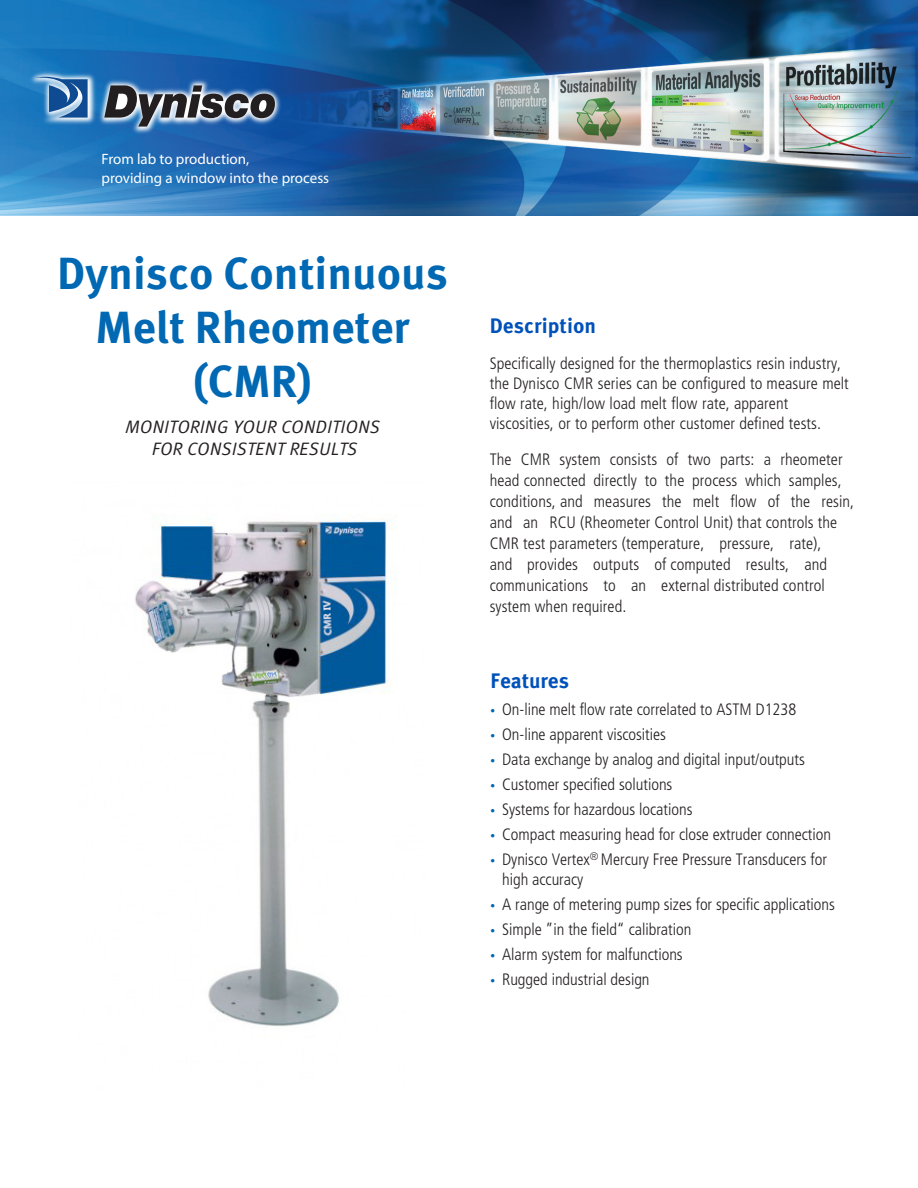
<style>
.page{position:relative;width:918px;height:1188px;background:#fff}
.page>*{position:absolute;margin:0;border:0;box-sizing:border-box;transform-origin:0 0}
.t1{font:700 45px/54px "Meta OT";color:#0168b3;text-align:center}
.A4_Bullets_LAST_LINE{font:700 21px "Meta OT";letter-spacing:.005em;color:#0051ba}
.t2{font:18px/21.6px "Meta Normal LF Italic Caps";color:#231f20;text-align:center}
.A4_Bullets_LAST_LINE-2{font:300 condensed 16.5px/21px "Frutiger LT Std";letter-spacing:.005em;color:#231f20}
.t3{font:15px "Myriad Pro";color:#fff}
.s1{font-family:"Myriad Pro";font-weight:400;font-stretch:normal;color:#0168b3}
</style>
<div class="page">
<img style="left:0;top:0;width:918px;height:216px">
<img style="left:28px;top:70px;width:253px;height:65px">
<svg style="left:104px;top:85px;width:171px;height:42px;background:#5b6f88"></svg>
<svg style="left:35px;top:77px;width:53px;height:41px;background:#4c82b8"></svg>
<img style="left:135px;top:514px;width:262px;height:512px">
<p class="t3" style="left:102px;top:150px;width:149px">From lab to production,</p>
<p class="t3" style="left:102px;top:169px;width:229px">providing a window into the process</p>
<p class="t1" style="left:57px;top:247px;width:392px">Dynisco Continuous<br>Melt Rheometer (CMR)</p>
<p class="t2" style="left:125px;top:416px;width:257px">MONITORING YOUR CONDITIONS<br>FOR CONSISTENT RESULTS</p>
<p class="A4_Bullets_LAST_LINE" style="left:490px;top:312px;width:108px">Description</p>
<p class="A4_Bullets_LAST_LINE-2" style="left:490px;top:354px;width:361px;line-height:19.8px">Specifically designed for the thermoplastics resin industry, the Dynisco CMR series can be configured to measure melt flow rate, high/low load melt flow rate, apparent viscosities, or to perform other customer defined tests.</p>
<p class="A4_Bullets_LAST_LINE-2" style="left:490px;top:449px;width:366px">The CMR system consists of two parts: a rheometer head connected directly to the process which samples, conditions, and measures the melt flow of the resin, and an RCU (Rheometer Control Unit) that controls the CMR test parameters (temperature, pressure, rate),<br>and provides outputs of computed results, and communications to an external distributed control system when required.</p>
<p class="A4_Bullets_LAST_LINE" style="left:491px;top:667px;width:80px">Features</p>
<p class="A4_Bullets_LAST_LINE-2" style="left:491px;top:699px;width:307px"><span class="s1">•</span> On-line melt flow rate correlated to ASTM D1238</p>
<p class="A4_Bullets_LAST_LINE-2" style="left:491px;top:724px;width:177px"><span class="s1">•</span> On-line apparent viscosities</p>
<p class="A4_Bullets_LAST_LINE-2" style="left:491px;top:749px;width:316px"><span class="s1">•</span> Data exchange by analog and digital input/outputs</p>
<p class="A4_Bullets_LAST_LINE-2" style="left:491px;top:774px;width:183px"><span class="s1">•</span> Customer specified solutions</p>
<p class="A4_Bullets_LAST_LINE-2" style="left:491px;top:799px;width:203px"><span class="s1">•</span> Systems for hazardous locations</p>
<p class="A4_Bullets_LAST_LINE-2" style="left:491px;top:824px;width:342px"><span class="s1">•</span> Compact measuring head for close extruder connection</p>
<p class="A4_Bullets_LAST_LINE-2" style="left:502px;top:850px;width:326px;line-height:19.8px;text-indent:-11px"><span class="s1">•</span> Dynisco Vertex<sup>®</sup> Mercury Free Pressure Transducers for high accuracy</p>
<p class="A4_Bullets_LAST_LINE-2" style="left:491px;top:894px;width:346px"><span class="s1">•</span> A range of metering pump sizes for specific applications</p>
<p class="A4_Bullets_LAST_LINE-2" style="left:491px;top:919px;width:202px"><span class="s1">•</span> Simple ”in the field“ calibration</p>
<p class="A4_Bullets_LAST_LINE-2" style="left:491px;top:944px;width:194px"><span class="s1">•</span> Alarm system for malfunctions</p>
<p class="A4_Bullets_LAST_LINE-2" style="left:491px;top:969px;width:160px"><span class="s1">•</span> Rugged industrial design</p>
</div>
